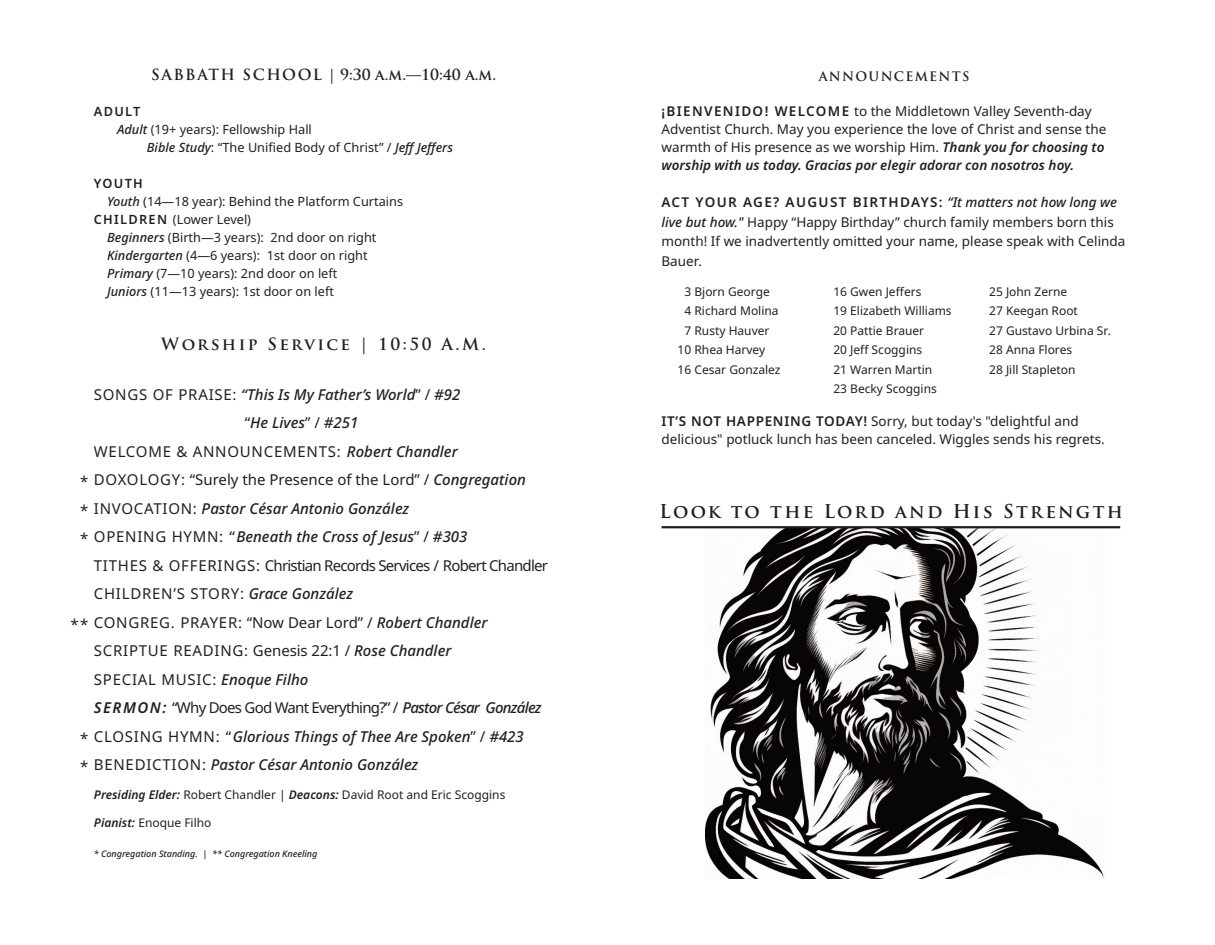
<style>
.page{position:relative;width:1215px;height:945px;background:#fff}
.page>*{position:absolute;margin:0;border:0;box-sizing:border-box;transform-origin:0 0}
.t1{font:700 18.6px "Trajan Pro";letter-spacing:.125em;color:#231f20}
.t2{font:700 16.5px "Trajan Pro";letter-spacing:.145em;color:#231f20}
.t3{font:italic 500 15px "Noto Sans";color:#231f20}
.t4{font:15px "Noto Sans";letter-spacing:.05em;color:#231f20}
.t5{font:15px "Noto Sans";letter-spacing:-.05em;color:#231f20}
.t6{font:15px/28.5px "Noto Sans";color:#231f20;text-align:justify}
.t7{font:15px "Noto Sans";letter-spacing:.03em;color:#231f20}
.t8{font:700 15px "Trajan Pro";letter-spacing:.095em;color:#231f20}
.t9{font:13.5px/18px "Noto Sans";color:#231f20}
.t10{font:12.75px "Noto Sans";color:#231f20}
.t11{font:700 12.75px "Trajan Pro";letter-spacing:.1em;color:#231f20}
.t12{font:600 12.75px "Noto Sans";letter-spacing:.1em;color:#231f20}
.t13{font:12px/19.5px "Noto Sans";color:#231f20}
.t14{font:italic 500 9px "Noto Sans";color:#231f20}
.s1{font-weight:500;font-style:italic}
.s2{font-weight:600}
.s3{font-weight:400;font-style:normal}
.s4{font-weight:600;font-style:italic}
.s5{color:#fff}
</style>
<div class="page">
<img style="left:706px;top:529px;width:398px;height:349px">
<hr style="left:662px;top:526px;width:458px;height:2px;background:#231f20">
<p class="t8" style="left:151px;top:66px;width:347px">SABBATH SCHOOL | 9:30 a.m.—10:40 a.m.</p>
<p class="t12" style="left:94px;top:103px;width:48px">ADULT</p>
<p class="t10" style="left:117px;top:121px;width:196px"><span class="s1">Adult</span> (19+ years): Fellowship Hall</p>
<p class="t10" style="left:147px;top:139px;width:308px"><span class="s1">Bible Study</span>: “The Unified Body of Christ” / <span class="s1">JeffJeffers</span></p>
<p class="t12" style="left:94px;top:175px;width:51px">YOUTH</p>
<p class="t10" style="left:107px;top:193px;width:298px"><span class="s1">Youth</span> (14—18 year): Behind the Platform Curtains</p>
<p class="t10" style="left:94px;top:211px;width:159px"><span class="s2">CHILDREN</span> (Lower Level)</p>
<p class="t10" style="left:107px;top:229px;width:271px"><span class="s1">Beginners</span> (Birth—3 years): 2nd door on right</p>
<p class="t10" style="left:107px;top:247px;width:262px"><span class="s1">Kindergarten</span> (4—6 years): 1st door on right</p>
<p class="t10" style="left:107px;top:265px;width:232px"><span class="s1">Primary</span> (7—10 years): 2nd door on left</p>
<p class="t10" style="left:107px;top:283px;width:228px"><span class="s1">Juniors</span> (11—13 years): 1st door on left</p>
<p class="t2" style="left:161px;top:335px;width:326px">Worship Service | 10:50 A.M.</p>
<p class="t3" style="left:94px;top:384px;width:368px"><span class="s3">SONGS OF PRAISE:</span> “This Is My Father’s World<span class="s3">” /</span> #92</p>
<p class="t3" style="left:245px;top:412px;width:115px"><span class="s3">“</span>He Lives<span class="s3">” /</span> #251</p>
<p class="t4" style="left:94px;top:441px;width:365px">WELCOME &amp; ANNOUNCEMENTS: <span class="s1">Robert Chandler</span></p>
<p class="t6" style="left:94px;top:466px;width:434px">DOXOLOGY: “Surely the Presence of the Lord” / <span class="s1">Congregation</span></p>
<p class="t3" style="left:94px;top:498px;width:317px"><span class="s3">INVOCATION:</span> Pastor César Antonio González</p>
<p class="t3" style="left:94px;top:526px;width:375px"><span class="s3">OPENING HYMN: “</span>Beneath the Cross of Jesus<span class="s3">” /</span> #303</p>
<p class="t5" style="left:94px;top:555px;width:456px">TITHES &amp; OFFERINGS: Christian Records Services / Robert Chandler</p>
<p class="t4" style="left:94px;top:583px;width:261px">CHILDREN’S STORY: <span class="s1">Grace González</span></p>
<p class="t7" style="left:94px;top:612px;width:395px">CONGREG. PRAYER: “Now Dear Lord” / <span class="s1">Robert Chandler</span></p>
<p class="t4" style="left:94px;top:640px;width:359px">SCRIPTUE READING: Genesis 22:1 / <span class="s1">Rose Chandler</span></p>
<p class="t4" style="left:94px;top:669px;width:216px">SPECIAL MUSIC: <span class="s1">Enoque Filho</span></p>
<p class="t5" style="left:94px;top:697px;width:449px"><span class="s4">SERMON:</span> “Why Does God Want Everything?” / <span class="s1">Pastor César González</span></p>
<p class="t3" style="left:94px;top:726px;width:431px"><span class="s3">CLOSING HYMN: “</span>Glorious Things of Thee Are Spoken<span class="s3">” /</span> #423</p>
<p class="t3" style="left:94px;top:754px;width:326px"><span class="s3">BENEDICTION:</span> Pastor César Antonio González</p>
<p class="t13" style="left:94px;top:785px;width:413px"><span class="s4">Presiding Elder:</span> Robert Chandler | <span class="s4">Deacons:</span> David Root and Eric Scoggins</p>
<p class="t13" style="left:94px;top:814px;width:119px"><span class="s4">Pianist:</span> Enoque Filho</p>
<p class="t14" style="left:94px;top:848px;width:225px">* Congregation Standing. | ** Congregation Kneeling</p>
<p class="t6" style="left:80px;top:468px;width:10px">* * *</p>
<p class="t6" style="left:70px;top:610px;width:20px">**</p>
<p class="t6" style="left:80px;top:724px;width:10px">* *</p>
<p class="t11" style="left:819px;top:69px;width:153px">ANNOUNCEMENTS</p>
<p class="t9" style="left:661px;top:102px;width:446px"><span class="s2">¡BIENVENIDO! WELCOME</span> to the Middletown Valley Seventh-day Adventist Church. May you experience the love of Christ and sense the warmth of His presence as we worship Him. <span class="s4">Thank you for choosing to worship with us today. Gracias por elegir adorar con nosotros hoy.</span></p>
<p class="t9" style="left:661px;top:193px;width:465px;line-height:19.5px"><span class="s2">ACT YOUR AGE? AUGUST BIRTHDAYS:</span> <span class="s1">“It matters not how long we live but how."</span> Happy “Happy Birthday” church family members born this month! If we inadvertently omitted your name, please speak with Celinda Bauer.</p>
<p class="t13" style="left:678px;top:282px;width:104px"><span class="s5">0</span>3 Bjorn George<br><span class="s5">0</span>4 Richard Molina<br><span class="s5">0</span>7 Rusty Hauver<br>10 Rhea Harvey<br>16 Cesar Gonzalez</p>
<p class="t13" style="left:833px;top:282px;width:120px">16 Gwen Jeffers<br>19 Elizabeth Williams<br>20 Pattie Brauer<br>20 Jeff Scoggins<br>21 Warren Martin<br>23 Becky Scoggins</p>
<p class="t13" style="left:989px;top:282px;width:123px">25 John Zerne<br>27 Keegan Root<br>27 Gustavo Urbina Sr.<br>28 Anna Flores<br>28 Jill Stapleton</p>
<p class="t9" style="left:661px;top:413px;width:445px"><span class="s2">IT’S NOT HAPPENING TODAY!</span> Sorry, but today's "delightful and delicious" potluck lunch has been canceled. Wiggles sends his regrets.</p>
<h1 class="t1" style="left:660px;top:501px;width:465px">Look to the Lord and His Strength</h1>
</div>
